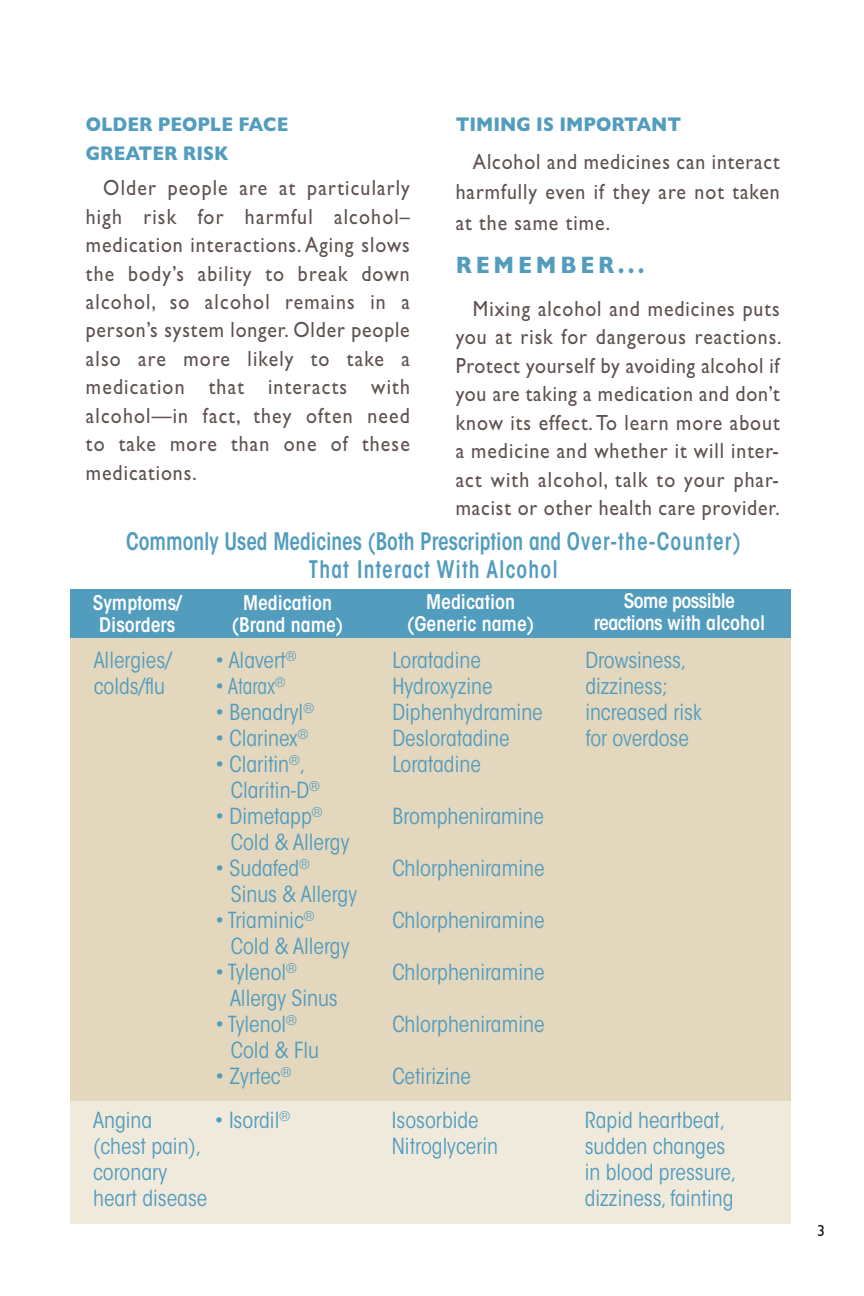
<style>
.page{position:relative;width:864px;height:1296px;background:#fff}
.page>*{position:absolute;margin:0;border:0;box-sizing:border-box;transform-origin:0 0}
.t1{font:600 condensed 24px/28px "ITC Avant Garde Std";color:#529cbe;text-align:center;scale:.9 1}
.t2{font:700 24px "Gill Sans";letter-spacing:.18em;color:#529cbe;scale:.9 1}
.t3{font:22px/28.4px "Gill Sans";letter-spacing:.05em;color:#5e524f;text-align:justify;scale:.9 1}
.t4{font:condensed 22px "ITC Avant Garde Std";color:#529cbe}
.t5{font:600 condensed 20px/22px "ITC Avant Garde Std";color:#fff;text-align:center}
.t6{font:700 20px/28.4px "Gill Sans";color:#529cbe;scale:.9 1}
.t7{font:600 condensed 20px/22px "ITC Avant Garde Std";letter-spacing:-.025em;color:#fff;text-align:center}
.t8{font:16px "Gill Sans";color:#231f20}
</style>
<div class="page">
<div style="left:70px;top:638px;width:721px;height:464px;background:#e3d7bd"></div>
<div style="left:70px;top:589px;width:721px;height:49px;background:#529cbe"></div>
<div style="left:70px;top:1102px;width:721px;height:122px;background:#f0eadc"></div>
<p class="t6" style="left:86px;top:110px;width:226px">OLDER PEOPLE FACE<br>GREATER RISK</p>
<p class="t3" style="left:86px;top:173px;width:362px;text-indent:17px">Older people are at particularly high risk for harmful alcohol– medication interactions. Aging slows the body’s ability to break down alcohol, so alcohol remains in a person’s system longer. Older people also are more likely to take a medication that interacts with alcohol—in fact, they often need to take more than one of these medications.</p>
<p class="t6" style="left:456px;top:110px;width:252px">TIMING IS IMPORTANT</p>
<p class="t3" style="left:456px;top:146px;width:362px;line-height:30.4px;text-indent:17px">Alcohol and medicines can interact harmfully even if they are not taken at the same time.</p>
<p class="t2" style="left:456px;top:250px;width:211px">REMEMBER...</p>
<p class="t3" style="left:456px;top:294px;width:364px;text-align:left;text-indent:17px">Mixing alcohol and medicines puts you at risk for dangerous reactions.<br>Protect yourself by avoiding alcohol if you are taking a medication and don’t know its effect. To learn more about a medicine and whether it will inter&shy;act with alcohol, talk to your phar&shy;macist or other health care provider.</p>
<p class="t1" style="left:126px;top:529px;width:684px">Commonly Used Medicines (Both Prescription and Over-the-Counter)<br>That Interact With Alcohol</p>
<p class="t5" style="left:93px;top:593px;width:91px">Symptoms/<br>Disorders</p>
<p class="t5" style="left:232px;top:593px;width:113px">Medication (Brand name)</p>
<p class="t5" style="left:407px;top:593px;width:129px">Medication (Generic name)</p>
<p class="t7" style="left:594px;top:591px;width:173px">Some possible reactions with alcohol</p>
<p class="t4" style="left:94px;top:652px;width:79px">Allergies/</p>
<p class="t4" style="left:215px;top:652px;width:83px">• Alavert<sup>®</sup></p>
<p class="t4" style="left:392px;top:652px;width:90px">Loratadine</p>
<p class="t4" style="left:585px;top:652px;width:103px">Drowsiness,</p>
<p class="t4" style="left:94px;top:678px;width:73px">colds/flu</p>
<p class="t4" style="left:215px;top:678px;width:72px">• Atarax<sup>®</sup></p>
<p class="t4" style="left:392px;top:678px;width:102px">Hydroxyzine</p>
<p class="t4" style="left:585px;top:678px;width:84px">dizziness;</p>
<p class="t4" style="left:215px;top:704px;width:100px">• Benadryl<sup>®</sup></p>
<p class="t4" style="left:392px;top:704px;width:152px">Diphenhydramine</p>
<p class="t4" style="left:585px;top:704px;width:118px">increased risk</p>
<p class="t4" style="left:215px;top:730px;width:95px">• Clarinex<sup>®</sup></p>
<p class="t4" style="left:392px;top:730px;width:119px">Desloratadine</p>
<p class="t4" style="left:585px;top:730px;width:105px">for overdose</p>
<p class="t4" style="left:215px;top:756px;width:92px">• Claritin<sup>®</sup>,</p>
<p class="t4" style="left:392px;top:756px;width:90px">Loratadine</p>
<p class="t4" style="left:231px;top:782px;width:90px">Claritin-D<sup>®</sup></p>
<p class="t4" style="left:215px;top:808px;width:109px">• Dimetapp<sup>®</sup></p>
<p class="t4" style="left:392px;top:808px;width:153px">Brompheniramine</p>
<p class="t4" style="left:231px;top:834px;width:120px">Cold &amp; Allergy</p>
<p class="t4" style="left:215px;top:860px;width:96px">• Sudafed<sup>®</sup></p>
<p class="t4" style="left:392px;top:860px;width:154px">Chlorpheniramine</p>
<p class="t4" style="left:231px;top:886px;width:128px">Sinus &amp; Allergy</p>
<p class="t4" style="left:215px;top:912px;width:101px">• Triaminic<sup>®</sup></p>
<p class="t4" style="left:392px;top:912px;width:154px">Chlorpheniramine</p>
<p class="t4" style="left:231px;top:938px;width:120px">Cold &amp; Allergy</p>
<p class="t4" style="left:215px;top:964px;width:83px">• Tylenol<sup>®</sup></p>
<p class="t4" style="left:392px;top:964px;width:154px">Chlorpheniramine</p>
<p class="t4" style="left:230px;top:990px;width:109px">Allergy Sinus</p>
<p class="t4" style="left:215px;top:1016px;width:83px">• Tylenol<sup>®</sup></p>
<p class="t4" style="left:392px;top:1016px;width:154px">Chlorpheniramine</p>
<p class="t4" style="left:231px;top:1042px;width:90px">Cold &amp; Flu</p>
<p class="t4" style="left:215px;top:1068px;width:78px">• Zyrtec<sup>®</sup></p>
<p class="t4" style="left:392px;top:1068px;width:80px">Cetirizine</p>
<p class="t4" style="left:93px;top:1112px;width:61px">Angina</p>
<p class="t4" style="left:214px;top:1112px;width:77px">• Isordil<sup>®</sup></p>
<p class="t4" style="left:392px;top:1112px;width:88px">Isosorbide</p>
<p class="t4" style="left:585px;top:1112px;width:142px">Rapid heartbeat,</p>
<p class="t4" style="left:93px;top:1138px;width:110px">(chest pain),</p>
<p class="t4" style="left:392px;top:1138px;width:108px">Nitroglycerin</p>
<p class="t4" style="left:585px;top:1138px;width:142px">sudden changes</p>
<p class="t4" style="left:93px;top:1164px;width:76px">coronary</p>
<p class="t4" style="left:585px;top:1164px;width:153px">in blood pressure,</p>
<p class="t4" style="left:93px;top:1190px;width:116px">heart disease</p>
<p class="t4" style="left:585px;top:1190px;width:150px">dizziness, fainting</p>
<p class="t8" style="left:817px;top:1221px;width:9px">3</p>
</div>
